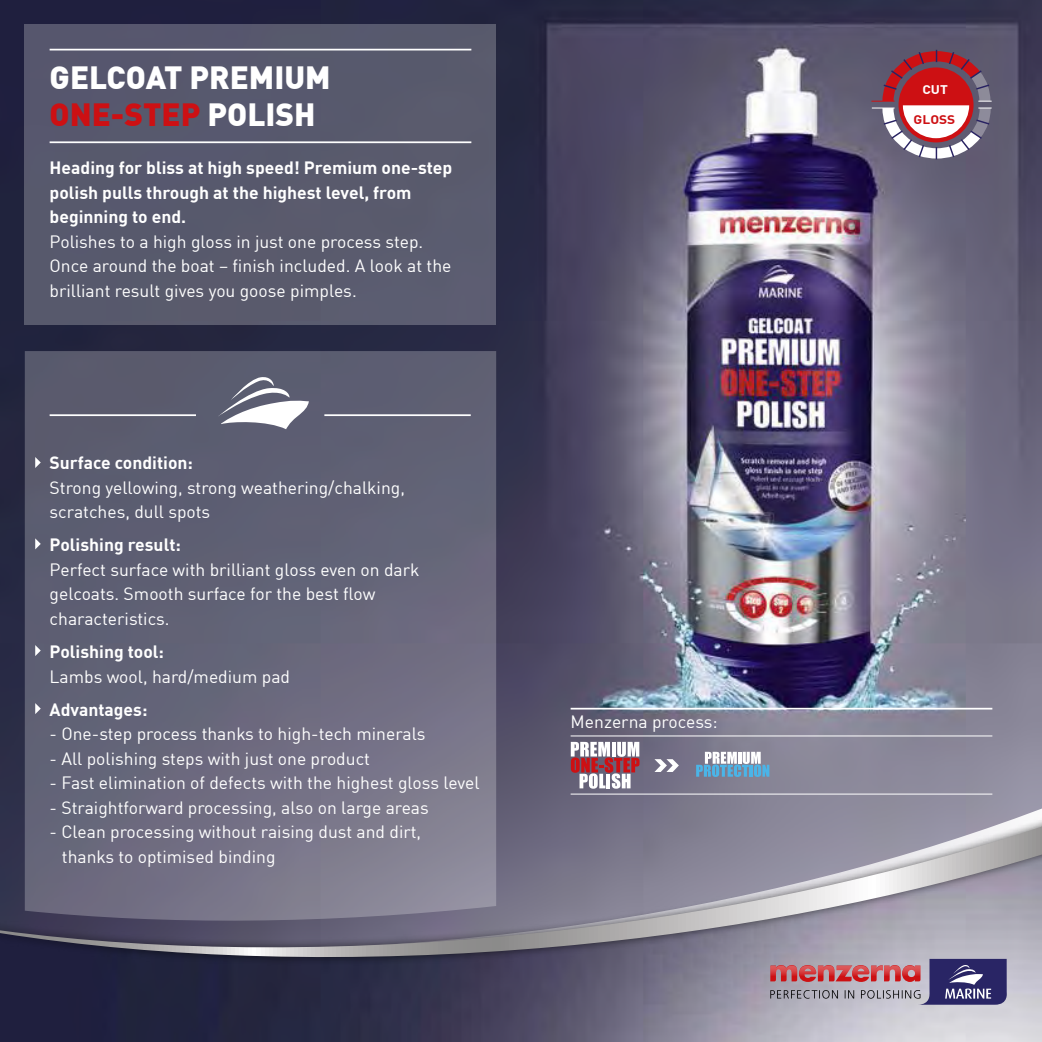
<style>
.page{position:relative;width:1042px;height:1042px;background:#fff}
.page>*{position:absolute;margin:0;border:0;box-sizing:border-box;transform-origin:0 0}
.t1{font:900 31.5px/37.8px "DIN Offc Pro";color:#fff}
.t2{font:17.5px/24.5px "DIN Offc Pro";color:#fff}
.t3{font:700 17.5px/24.5px "DIN Offc Pro";color:#fff}
.t4{font:700 12.25px "DIN Offc Pro";color:#cd1013;scale:1.11 1}
.t5{font:700 12.25px "DIN Offc Pro";color:#fff;scale:1.11 1}
.s1{color:#cd1013}
</style>
<div class="page">
<img style="left:0;top:0;width:1042px;height:803px">
<div style="left:25px;top:25px;width:471px;height:300px;background:#57596d"></div>
<svg style="left:25px;top:351px;width:471px;height:452px;background:#636377"></svg>
<hr style="left:50px;top:49px;width:421px;height:1px;background:#fff">
<hr style="left:50px;top:141px;width:421px;height:2px;background:#fff">
<svg style="left:871px;top:50px;width:120px;height:109px"></svg>
<svg style="left:571px;top:742px;width:68px;height:46px"></svg>
<svg style="left:35px;top:457px;width:6px;height:11px"></svg>
<svg style="left:35px;top:538px;width:6px;height:11px"></svg>
<svg style="left:35px;top:645px;width:6px;height:11px"></svg>
<svg style="left:35px;top:703px;width:6px;height:11px"></svg>
<hr style="left:570px;top:793px;width:422px;height:1px;background:#fff">
<svg style="left:654px;top:759px;width:25px;height:13px"></svg>
<hr style="left:570px;top:708px;width:422px;height:1px;background:#fff">
<svg style="left:696px;top:752px;width:73px;height:25px"></svg>
<hr style="left:570px;top:735px;width:422px;height:1px;background:#fff">
<hr style="left:50px;top:414px;width:146px;height:2px;background:#fff">
<hr style="left:324px;top:414px;width:147px;height:2px;background:#fff">
<svg style="left:218px;top:376px;width:91px;height:53px"></svg>
<img style="left:0;top:966px;width:1042px;height:76px">
<svg style="left:0;top:803px;width:1042px;height:11px;background:#79778a"></svg>
<div style="left:0;top:814px;width:1042px;height:152px;background:#000;opacity:.6"></div>
<svg style="left:0;top:826px;width:1042px;height:139px;background:#838091"></svg>
<svg style="left:770px;top:959px;width:239px;height:45px;background:#92778f"></svg>
<h1 class="t1" style="left:50px;top:54px;width:283px">GELCOAT PREMIUM<br><span class="s1">ONE-STEP</span> POLISH</h1>
<p class="t3" style="left:50px;top:153px;width:404px">Heading for bliss at high speed! Premium one-step polish pulls through at the highest level, from beginning to end.</p>
<p class="t2" style="left:50px;top:227px;width:403px">Polishes to a high gloss in just one process step.<br>Once around the boat – finish included. A look at the brilliant result gives you goose pimples.</p>
<p class="t3" style="left:50px;top:448px;width:145px">Surface condition:</p>
<p class="t2" style="left:50px;top:473px;width:357px">Strong yellowing, strong weathering/chalking, scratches, dull spots</p>
<p class="t3" style="left:50px;top:530px;width:133px">Polishing result:</p>
<p class="t2" style="left:50px;top:555px;width:371px">Perfect surface with brilliant gloss even on dark gelcoats. Smooth surface for the best flow characteristics.</p>
<p class="t3" style="left:50px;top:637px;width:116px">Polishing tool:</p>
<p class="t2" style="left:50px;top:662px;width:242px">Lambs wool, hard/medium pad</p>
<p class="t3" style="left:50px;top:695px;width:99px">Advantages:</p>
<p class="t2" style="left:50px;top:720px;width:377px">- One-step process thanks to high-tech minerals</p>
<p class="t2" style="left:50px;top:744px;width:322px">- All polishing steps with just one product</p>
<p class="t2" style="left:50px;top:769px;width:431px">- Fast elimination of defects with the highest gloss level</p>
<p class="t2" style="left:50px;top:793px;width:381px">- Straightforward processing, also on large areas</p>
<p class="t2" style="left:62px;top:818px;width:361px;text-indent:-12px">- Clean processing without raising dust and dirt, thanks to optimised binding</p>
<p class="t2" style="left:570px;top:708px;width:149px">Menzerna process:</p>
<p class="t5" style="left:922px;top:80px;width:24px">CUT</p>
<p class="t4" style="left:913px;top:109px;width:39px">GLOSS</p>
</div>
